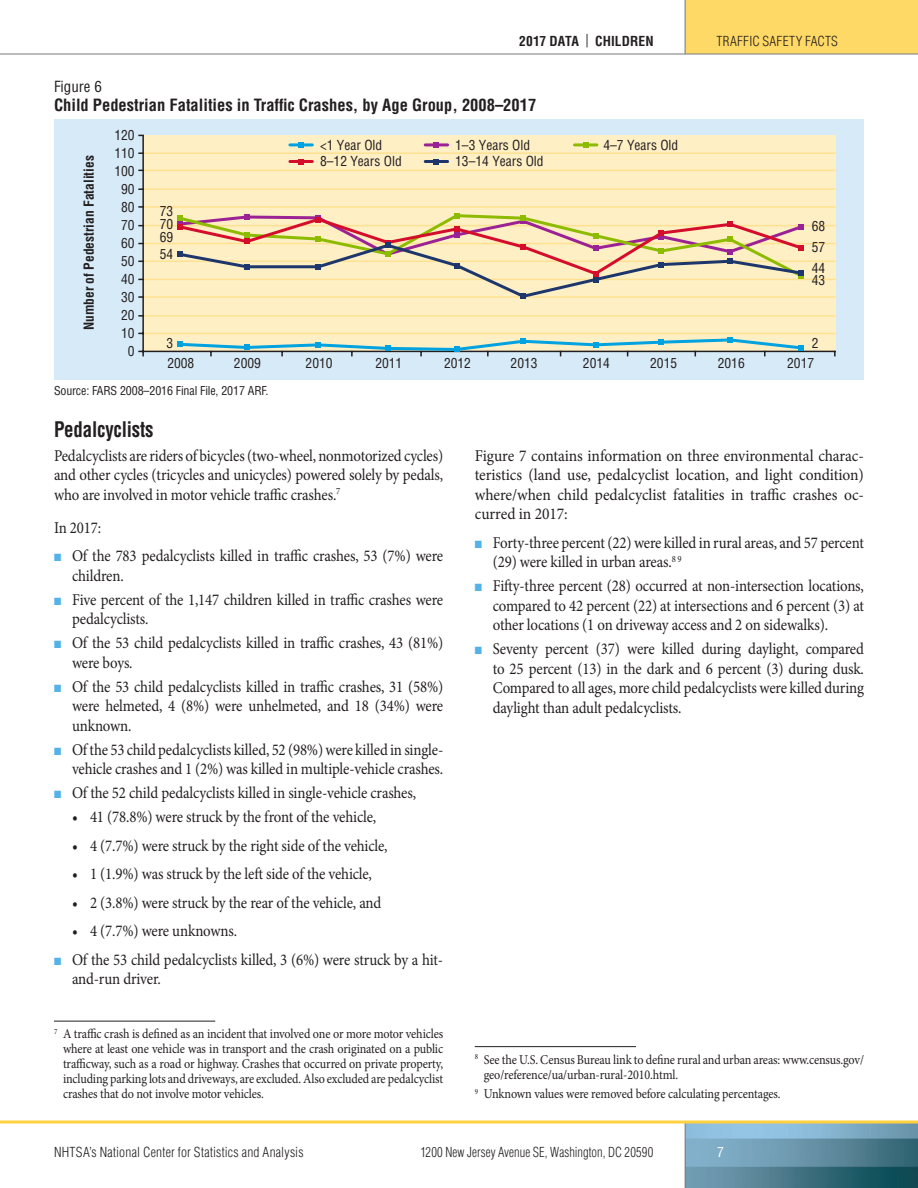
<style>
.page{position:relative;width:918px;height:1188px;background:#fff}
.page>*{position:absolute;margin:0;border:0;box-sizing:border-box;transform-origin:0 0}
.HeadA{font:700 condensed 21px "Helvetica LT Std";letter-spacing:-.01em;color:#231f20;scale:.9 1}
.Body{font:16.5px/19.5px "Minion Pro";letter-spacing:-.01em;color:#231f20;scale:.9 1}
.Body-2{font:16.5px/19.5px "Minion Pro";letter-spacing:-.01em;color:#231f20;text-align:justify;scale:.94 1}
.Table___Figure_Title{font:700 condensed 16.5px "Helvetica LT Std";color:#231f20}
.Table___Figure_Numbe{font:condensed 15px "Helvetica LT Std";color:#231f20}
.Footnote_-_with_line{font:13.5px/15px "Minion Pro";letter-spacing:-.01em;color:#231f20;text-align:justify;scale:.9 1}
.t1{font:condensed 13.5px/18px "Helvetica LT Std";color:#231f20}
.t2{font:300 condensed 13.5px "Helvetica LT Std";letter-spacing:.01em;color:#231f20}
.Footnote_-_no_line{font:13.5px "Minion Pro";letter-spacing:-.01em;color:#231f20;scale:.9 1}
.t3{font:700 condensed 13.5px "Helvetica LT Std";color:#231f20}
.t4{font:300 condensed 13.5px "Helvetica LT Std";letter-spacing:.01em;color:#231f20;scale:.93 1}
.t5{font:condensed 13.5px "Helvetica LT Std";color:#fff}
.Table___Figure_Foote{font:condensed 12px "Helvetica LT Std";letter-spacing:-.01em;color:#231f20}
.s1{font-weight:400}
.s2{color:#53b3e8}
</style>
<div class="page">
<div style="left:685px;top:0;width:233px;height:54px;background:#ffd965"></div>
<img style="left:686px;top:1124px;width:232px;height:64px">
<hr style="left:685px;top:0;width:1px;height:54px;background:#76787b">
<hr style="left:685px;top:1122px;width:1px;height:66px;background:#76787b">
<svg style="left:0;top:1120px;width:918px;height:4px;background:#fbd96d"></svg>
<hr style="left:0;top:54px;width:918px;height:1px;background:#76787b">
<div style="left:54px;top:119px;width:810px;height:261px;background:#d7eaf7"></div>
<div style="left:143px;top:135px;width:693px;height:216px;background:#feefc5"></div>
<hr style="left:143px;top:170px;width:693px;height:1px;background:#ffe191">
<hr style="left:143px;top:206px;width:693px;height:2px;background:#ffe191">
<hr style="left:143px;top:243px;width:693px;height:1px;background:#ffe191">
<hr style="left:143px;top:279px;width:693px;height:1px;background:#ffe191">
<hr style="left:143px;top:315px;width:693px;height:2px;background:#ffe191">
<hr style="left:143px;top:188px;width:693px;height:2px;background:#ffe191">
<hr style="left:143px;top:152px;width:693px;height:2px;background:#ffe191">
<hr style="left:143px;top:225px;width:693px;height:1px;background:#ffe191">
<hr style="left:143px;top:261px;width:693px;height:1px;background:#ffe191">
<hr style="left:143px;top:296px;width:693px;height:2px;background:#ffe191">
<hr style="left:143px;top:333px;width:693px;height:1px;background:#ffe191">
<svg style="left:138px;top:351px;width:6px;height:5px"></svg>
<hr style="left:142px;top:135px;width:2px;height:217px;background:#231f20">
<hr style="left:143px;top:351px;width:693px;height:1px;background:#231f20">
<svg style="left:177px;top:337px;width:627px;height:19px"></svg>
<svg style="left:176px;top:213px;width:629px;height:86px"></svg>
<hr style="left:290px;top:143px;width:22px;height:3px;background:#00a2df">
<svg style="left:298px;top:142px;width:6px;height:6px"></svg>
<hr style="left:425px;top:143px;width:23px;height:3px;background:#9b2295">
<svg style="left:434px;top:142px;width:5px;height:6px"></svg>
<hr style="left:575px;top:143px;width:22px;height:3px;background:#8dbb00">
<svg style="left:583px;top:142px;width:5px;height:6px"></svg>
<hr style="left:290px;top:160px;width:22px;height:3px;background:#d30d2b">
<svg style="left:298px;top:159px;width:6px;height:5px"></svg>
<hr style="left:425px;top:160px;width:23px;height:3px;background:#1d366c">
<hr style="left:54px;top:1021px;width:161px;height:1px;background:#231f20">
<hr style="left:475px;top:1046px;width:161px;height:1px;background:#231f20">
<p class="t3" style="left:519px;top:32px;width:136px">2017 DATA <span class="s1">|</span> CHILDREN</p>
<p class="t2" style="left:717px;top:32px;width:123px">TRAFFIC SAFETY FACTS</p>
<p class="Table___Figure_Numbe" style="left:54px;top:77px;width:49px">Figure 6</p>
<p class="Table___Figure_Title" style="left:54px;top:95px;width:484px">Child Pedestrian Fatalities in Traffic Crashes, by Age Group, 2008–2017</p>
<p class="t1" style="left:320px;top:136px;width:64px">&lt;1 Year Old</p>
<p class="t1" style="left:455px;top:136px;width:76px">1–3 Years Old</p>
<p class="t1" style="left:603px;top:136px;width:76px">4–7 Years Old</p>
<p class="t1" style="left:320px;top:152px;width:83px">8–12 Years Old</p>
<p class="t1" style="left:455px;top:152px;width:90px">13–14 Years Old</p>
<p class="t1" style="left:114px;top:126px;width:22px;text-align:right">120<br>110<br>100<br>90<br>80<br>70<br>60<br>50<br>40<br>30<br>20<br>10<br>0</p>
<p class="t3" style="left:81px;top:330px;width:177px;rotate:-90deg">Number of Pedestrian Fatalities</p>
<p class="t1" style="left:160px;top:202px;width:15px">73</p>
<p class="t1" style="left:160px;top:217px;width:15px;line-height:12.8px">70<br>69</p>
<p class="t1" style="left:160px;top:245px;width:15px">54</p>
<p class="t1" style="left:812px;top:217px;width:15px">68</p>
<p class="t1" style="left:812px;top:237px;width:15px;line-height:20.4px">57<br>44</p>
<p class="t1" style="left:812px;top:271px;width:15px">43</p>
<p class="t1" style="left:167px;top:333px;width:29px;line-height:19.8px">3<br>2008</p>
<p class="t1" style="left:812px;top:334px;width:8px">2</p>
<p class="t1" style="left:234px;top:354px;width:28px">2009</p>
<p class="t1" style="left:306px;top:354px;width:28px">2010</p>
<p class="t1" style="left:375px;top:354px;width:28px">2011</p>
<p class="t1" style="left:444px;top:354px;width:28px">2012</p>
<p class="t1" style="left:511px;top:354px;width:28px">2013</p>
<p class="t1" style="left:583px;top:354px;width:28px">2014</p>
<p class="t1" style="left:718px;top:354px;width:28px">2016</p>
<p class="t1" style="left:787px;top:354px;width:28px">2017</p>
<p class="Table___Figure_Foote" style="left:54px;top:383px;width:216px">Source: FARS 2008–2016 Final File, 2017 ARF.</p>
<p class="HeadA" style="left:54px;top:416px;width:112px">Pedalcyclists</p>
<p class="Body" style="left:54px;top:446px;width:434px;text-align:justify">Pedalcyclists are riders of bicycles (two-wheel, nonmotorized cycles) and other cycles (tricycles and unicycles) powered solely by pedals, who are involved in motor vehicle traffic crashes.<sup>7</sup></p>
<p class="Body" style="left:54px;top:518px;width:54px">In 2017:</p>
<p class="Body" style="left:72px;top:546px;width:414px;text-indent:-18px"><span class="s2">■</span> Of the 783 pedalcyclists killed in traffic crashes, 53 (7%) were children.</p>
<p class="Body" style="left:72px;top:590px;width:414px;text-indent:-18px"><span class="s2">■</span> Five percent of the 1,147 children killed in traffic crashes were pedalcyclists.</p>
<p class="Body" style="left:72px;top:633px;width:414px;text-indent:-18px"><span class="s2">■</span> Of the 53 child pedalcyclists killed in traffic crashes, 43 (81%) were boys.</p>
<p class="Body" style="left:72px;top:677px;width:414px;text-align:justify;text-indent:-18px"><span class="s2">■</span> Of the 53 child pedalcyclists killed in traffic crashes, 31 (58%) were helmeted, 4 (8%) were unhelmeted, and 18 (34%) were unknown.</p>
<p class="Body" style="left:54px;top:740px;width:434px;text-align:right"><span class="s2">■</span> Of the 53 child pedalcyclists killed, 52 (98%) were killed in single&shy;vehicle crashes and 1 (2%) was killed in multiple-vehicle crashes.</p>
<p class="Body" style="left:54px;top:783px;width:404px"><span class="s2">■</span> Of the 52 child pedalcyclists killed in single-vehicle crashes,</p>
<p class="Body" style="left:72px;top:807px;width:339px">• 41 (78.8%) were struck by the front of the vehicle,</p>
<p class="Body" style="left:72px;top:836px;width:352px">• 4 (7.7%) were struck by the right side of the vehicle,</p>
<p class="Body" style="left:72px;top:864px;width:335px">• 1 (1.9%) was struck by the left side of the vehicle,</p>
<p class="Body" style="left:72px;top:893px;width:345px">• 2 (3.8%) were struck by the rear of the vehicle, and</p>
<p class="Body" style="left:72px;top:921px;width:185px">• 4 (7.7%) were unknowns.</p>
<p class="Body" style="left:72px;top:950px;width:414px;text-indent:-18px"><span class="s2">■</span> Of the 53 child pedalcyclists killed, 3 (6%) were struck by a hit&shy;and-run driver.</p>
<p class="t1" style="left:650px;top:354px;width:28px">2015</p>
<p class="Body-2" style="left:475px;top:446px;width:416px">Figure 7 contains information on three environmental charac&shy;teristics (land use, pedalcyclist location, and light condition) where/when child pedalcyclist fatalities in traffic crashes oc&shy;curred in 2017:</p>
<p class="Body" style="left:493px;top:533px;width:414px;text-indent:-18px"><span class="s2">■</span> Forty-three percent (22) were killed in rural areas, and 57 percent (29) were killed in urban areas.<sup>8</sup> <sup>9</sup></p>
<p class="Body" style="left:493px;top:576px;width:414px;text-align:justify;text-indent:-18px"><span class="s2">■</span> Fifty-three percent (28) occurred at non-intersection locations, compared to 42 percent (22) at intersections and 6 percent (3) at other locations (1 on driveway access and 2 on sidewalks).</p>
<p class="Body" style="left:493px;top:639px;width:414px;text-align:justify;text-indent:-18px"><span class="s2">■</span> Seventy percent (37) were killed during daylight, compared to 25 percent (13) in the dark and 6 percent (3) during dusk.<br>Compared to all ages, more child pedalcyclists were killed during daylight than adult pedalcyclists.</p>
<p class="Footnote_-_with_line" style="left:63px;top:1026px;width:424px;text-indent:-9px"><sup>7</sup> A traffic crash is defined as an incident that involved one or more motor vehicles where at least one vehicle was in transport and the crash originated on a public trafficway, such as a road or highway. Crashes that occurred on private property, including parking lots and driveways, are excluded. Also excluded are pedalcyclist crashes that do not involve motor vehicles.</p>
<p class="Footnote_-_with_line" style="left:484px;top:1052px;width:424px;text-indent:-9px"><sup>8</sup> See the U.S. Census Bureau link to define rural and urban areas: www.census.gov/ geo/reference/ua/urban-rural-2010.html.</p>
<p class="Footnote_-_no_line" style="left:475px;top:1085px;width:341px"><sup>9</sup> Unknown values were removed before calculating percentages.</p>
<p class="t2" style="left:54px;top:1144px;width:251px">NHTSA’s National Center for Statistics and Analysis</p>
<p class="t4" style="left:421px;top:1144px;width:252px">1200 New Jersey Avenue SE, Washington, DC 20590</p>
<p class="t5" style="left:717px;top:1144px;width:8px">7</p>
</div>
